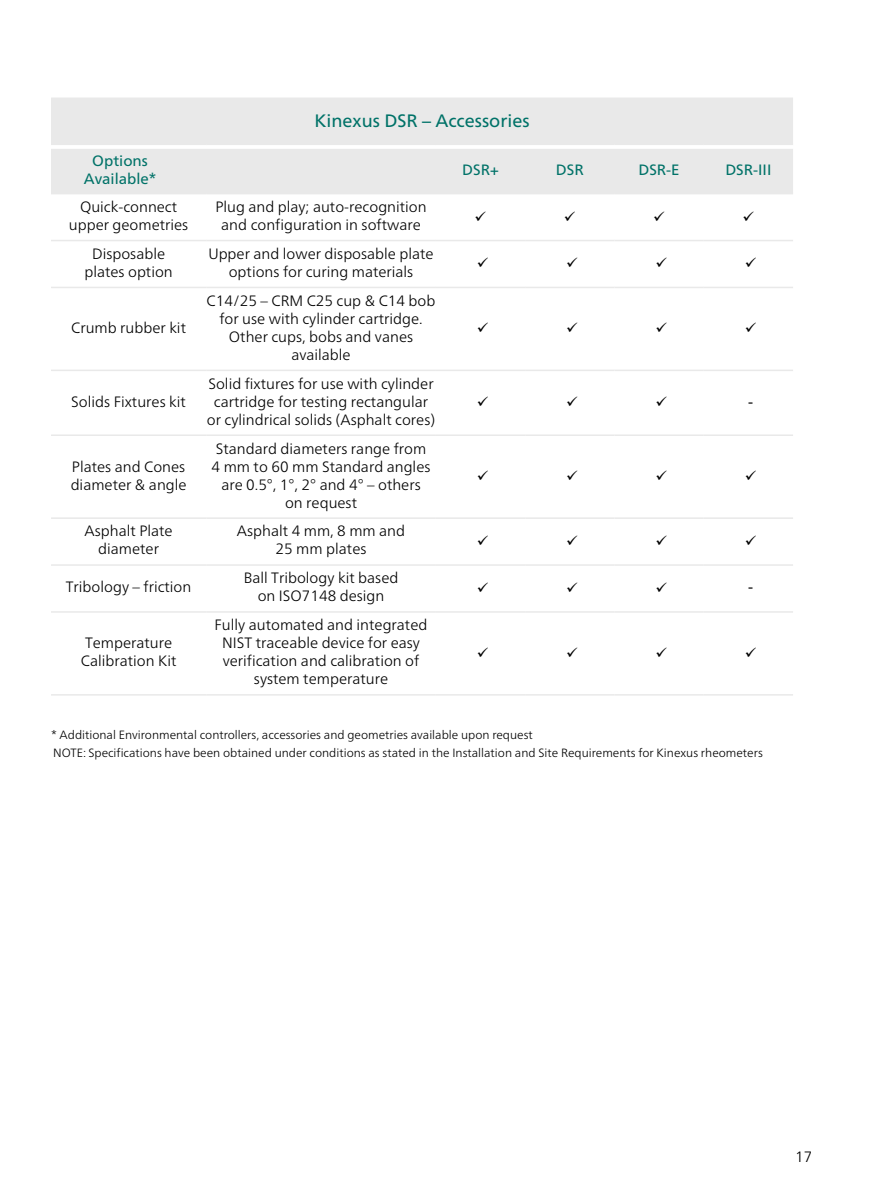
<style>
.page{position:relative;width:893px;height:1191px;background:#fff}
.page>*{position:absolute;margin:0;border:0;box-sizing:border-box;transform-origin:0 0}
.Tabellenkopf_groß_n{font:18px "Frutiger Neue LTW1 G";color:#007268}
.Fließtext_en_n{font:300 15px/18px "Frutiger Neue LTW1 G";color:#000;text-align:center}
.t1{font:15px/18px "Frutiger Neue LTW1 G";color:#007268;text-align:center}
.Fließtext_en_n-2{font:15px "Frutiger Neue LTW1 G";color:#000}
.Bildunterschrift_n{font:300 12px "Frutiger Neue LTW1 G";color:#000}
</style>
<div class="page">
<div style="left:51px;top:98px;width:742px;height:95px;background:#e9e9e9"></div>
<hr style="left:51px;top:144px;width:155px;height:1px;background:#e9e9e9">
<hr style="left:206px;top:144px;width:230px;height:1px;background:#e9e9e9">
<hr style="left:436px;top:144px;width:89px;height:1px;background:#e9e9e9">
<hr style="left:525px;top:144px;width:89px;height:1px;background:#e9e9e9">
<hr style="left:614px;top:144px;width:90px;height:1px;background:#e9e9e9">
<hr style="left:704px;top:144px;width:89px;height:1px;background:#e9e9e9">
<hr style="left:51px;top:193px;width:155px;height:1px;background:#e9e9e9">
<hr style="left:206px;top:193px;width:230px;height:1px;background:#e9e9e9">
<hr style="left:436px;top:193px;width:89px;height:1px;background:#e9e9e9">
<hr style="left:525px;top:193px;width:89px;height:1px;background:#e9e9e9">
<hr style="left:614px;top:193px;width:90px;height:1px;background:#e9e9e9">
<hr style="left:704px;top:193px;width:89px;height:1px;background:#e9e9e9">
<hr style="left:51px;top:240px;width:155px;height:1px;background:#e9e9e9">
<hr style="left:206px;top:240px;width:230px;height:1px;background:#e9e9e9">
<hr style="left:436px;top:240px;width:89px;height:1px;background:#e9e9e9">
<hr style="left:525px;top:240px;width:89px;height:1px;background:#e9e9e9">
<hr style="left:614px;top:240px;width:90px;height:1px;background:#e9e9e9">
<hr style="left:704px;top:240px;width:89px;height:1px;background:#e9e9e9">
<hr style="left:51px;top:287px;width:155px;height:1px;background:#e9e9e9">
<hr style="left:206px;top:287px;width:230px;height:1px;background:#e9e9e9">
<hr style="left:436px;top:287px;width:89px;height:1px;background:#e9e9e9">
<hr style="left:525px;top:287px;width:89px;height:1px;background:#e9e9e9">
<hr style="left:614px;top:287px;width:90px;height:1px;background:#e9e9e9">
<hr style="left:704px;top:287px;width:89px;height:1px;background:#e9e9e9">
<hr style="left:51px;top:369px;width:155px;height:2px;background:#e9e9e9">
<hr style="left:206px;top:369px;width:230px;height:2px;background:#e9e9e9">
<hr style="left:436px;top:369px;width:89px;height:2px;background:#e9e9e9">
<hr style="left:525px;top:369px;width:89px;height:2px;background:#e9e9e9">
<hr style="left:614px;top:369px;width:90px;height:2px;background:#e9e9e9">
<hr style="left:704px;top:369px;width:89px;height:2px;background:#e9e9e9">
<hr style="left:51px;top:434px;width:155px;height:2px;background:#e9e9e9">
<hr style="left:206px;top:434px;width:230px;height:2px;background:#e9e9e9">
<hr style="left:436px;top:434px;width:89px;height:2px;background:#e9e9e9">
<hr style="left:525px;top:434px;width:89px;height:2px;background:#e9e9e9">
<hr style="left:614px;top:434px;width:90px;height:2px;background:#e9e9e9">
<hr style="left:704px;top:434px;width:89px;height:2px;background:#e9e9e9">
<hr style="left:51px;top:517px;width:155px;height:2px;background:#e9e9e9">
<hr style="left:206px;top:517px;width:230px;height:2px;background:#e9e9e9">
<hr style="left:436px;top:517px;width:89px;height:2px;background:#e9e9e9">
<hr style="left:525px;top:517px;width:89px;height:2px;background:#e9e9e9">
<hr style="left:614px;top:517px;width:90px;height:2px;background:#e9e9e9">
<hr style="left:704px;top:517px;width:89px;height:2px;background:#e9e9e9">
<hr style="left:51px;top:564px;width:155px;height:2px;background:#e9e9e9">
<hr style="left:206px;top:564px;width:230px;height:2px;background:#e9e9e9">
<hr style="left:436px;top:564px;width:89px;height:2px;background:#e9e9e9">
<hr style="left:525px;top:564px;width:89px;height:2px;background:#e9e9e9">
<hr style="left:614px;top:564px;width:90px;height:2px;background:#e9e9e9">
<hr style="left:704px;top:564px;width:89px;height:2px;background:#e9e9e9">
<hr style="left:51px;top:611px;width:155px;height:1px;background:#e9e9e9">
<hr style="left:206px;top:611px;width:230px;height:1px;background:#e9e9e9">
<hr style="left:436px;top:611px;width:89px;height:1px;background:#e9e9e9">
<hr style="left:525px;top:611px;width:89px;height:1px;background:#e9e9e9">
<hr style="left:614px;top:611px;width:90px;height:1px;background:#e9e9e9">
<hr style="left:704px;top:611px;width:89px;height:1px;background:#e9e9e9">
<hr style="left:51px;top:694px;width:155px;height:1px;background:#e9e9e9">
<hr style="left:206px;top:694px;width:230px;height:1px;background:#e9e9e9">
<hr style="left:436px;top:694px;width:89px;height:1px;background:#e9e9e9">
<hr style="left:525px;top:694px;width:89px;height:1px;background:#e9e9e9">
<hr style="left:614px;top:694px;width:90px;height:1px;background:#e9e9e9">
<hr style="left:704px;top:694px;width:89px;height:1px;background:#e9e9e9">
<p class="Tabellenkopf_groß_n" style="left:314px;top:110px;width:217px">Kinexus DSR – Accessories</p>
<p class="t1" style="left:84px;top:152px;width:74px">Options<br>Available*</p>
<p class="t1" style="left:462px;top:161px;width:38px">DSR+</p>
<p class="t1" style="left:556px;top:161px;width:29px">DSR</p>
<p class="t1" style="left:638px;top:161px;width:43px">DSR-E</p>
<p class="t1" style="left:725px;top:161px;width:48px">DSR-III</p>
<p class="Fließtext_en_n" style="left:69px;top:197px;width:121px">Quick-connect upper geometries</p>
<p class="Fließtext_en_n" style="left:215px;top:197px;width:213px">Plug and play; auto-recognition and configuration in software</p>
<p class="Fließtext_en_n" style="left:84px;top:244px;width:90px">Disposable plates option</p>
<p class="Fließtext_en_n" style="left:208px;top:244px;width:227px">Upper and lower disposable plate options for curing materials</p>
<p class="Fließtext_en_n" style="left:71px;top:318px;width:116px">Crumb rubber kit</p>
<p class="Fließtext_en_n" style="left:71px;top:392px;width:116px">Solids Fixtures kit</p>
<p class="Fließtext_en_n" style="left:71px;top:457px;width:117px;text-align:left">Plates and Cones diameter &amp; angle</p>
<p class="Fließtext_en_n" style="left:207px;top:291px;width:230px">C14/25 – CRM C25 cup &amp; C14 bob for use with cylinder cartridge.<br>Other cups, bobs and vanes available</p>
<p class="Fließtext_en_n" style="left:207px;top:374px;width:230px">Solid fixtures for use with cylinder cartridge for testing rectangular or cylindrical solids (Asphalt cores)</p>
<p class="Fließtext_en_n" style="left:212px;top:439px;width:220px">Standard diameters range from<br>4 mm to 60 mm Standard angles are 0.5°, 1°, 2° and 4° – others on request</p>
<p class="Fließtext_en_n" style="left:85px;top:522px;width:90px">Asphalt Plate diameter</p>
<p class="Fließtext_en_n" style="left:237px;top:522px;width:170px">Asphalt 4 mm, 8 mm and<br>25 mm plates</p>
<p class="Fließtext_en_n" style="left:66px;top:578px;width:127px">Tribology – friction</p>
<p class="Fließtext_en_n" style="left:244px;top:569px;width:156px">Ball Tribology kit based on ISO7148 design</p>
<p class="Fließtext_en_n" style="left:81px;top:634px;width:97px;text-align:left">Temperature<br>Calibration Kit</p>
<p class="Fließtext_en_n" style="left:215px;top:616px;width:214px">Fully automated and integrated<br>NIST traceable device for easy verification and calibration of system temperature</p>
<p class="Fließtext_en_n-2" style="left:748px;top:392px;width:7px">-</p>
<p class="Fließtext_en_n-2" style="left:748px;top:578px;width:7px">-</p>
<p class="Bildunterschrift_n" style="left:51px;top:727px;width:483px">* Additional Environmental controllers, accessories and geometries available upon request</p>
<p class="Bildunterschrift_n" style="left:53px;top:746px;width:711px">NOTE: Specifications have been obtained under conditions as stated in the Installation and Site Requirements for Kinexus rheometers</p>
<p class="Fließtext_en_n" style="left:795px;top:1147px;width:19px">17</p>
</div>
